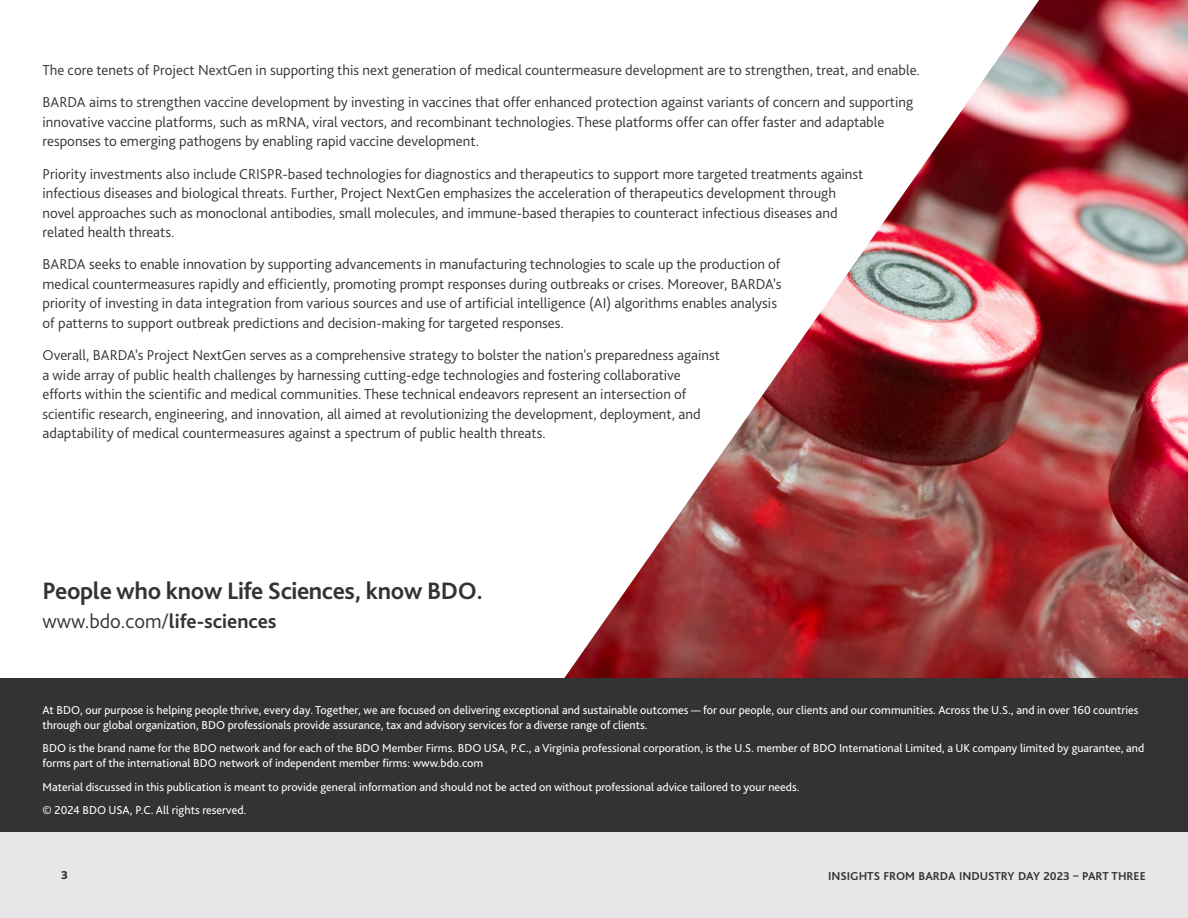
<style>
.page{position:relative;width:1188px;height:918px;background:#fff}
.page>*{position:absolute;margin:0;border:0;box-sizing:border-box;transform-origin:0 0}
.t1{font:700 24.9px "Bliss Pro";letter-spacing:-.015em;color:#333}
.t2{font:700 20.7px "Bliss Pro";color:#333}
.Body_copy{font:300 15px/19.5px "Bliss Pro";color:#333}
.boilerplate_gray{font:12px/15px "Bliss Pro";color:#fff}
.t3{font:700 12px "Bliss Pro";color:#333}
.t4{font:800 12px "Bliss Pro";color:#333}
.s1{font-weight:300}
</style>
<div class="page">
<img style="left:564px;top:0;width:624px;height:678px">
<div style="left:0;top:678px;width:1188px;height:240px;background:#333"></div>
<div style="left:0;top:833px;width:1188px;height:85px;background:#e7e7e7"></div>
<p class="Body_copy" style="left:43px;top:60px;width:879px">The core tenets of Project NextGen in supporting this next generation of medical countermeasure development are to strengthen, treat, and enable.</p>
<p class="Body_copy" style="left:43px;top:92px;width:872px">BARDA aims to strengthen vaccine development by investing in vaccines that offer enhanced protection against variants of concern and supporting innovative vaccine platforms, such as mRNA, viral vectors, and recombinant technologies. These platforms offer can offer faster and adaptable responses to emerging pathogens by enabling rapid vaccine development.</p>
<p class="Body_copy" style="left:43px;top:164px;width:822px">Priority investments also include CRISPR-based technologies for diagnostics and therapeutics to support more targeted treatments against infectious diseases and biological threats. Further, Project NextGen emphasizes the acceleration of therapeutics development through novel approaches such as monoclonal antibodies, small molecules, and immune-based therapies to counteract infectious diseases and related health threats.</p>
<p class="Body_copy" style="left:43px;top:254px;width:741px">BARDA seeks to enable innovation by supporting advancements in manufacturing technologies to scale up the production of medical countermeasures rapidly and efficiently, promoting prompt responses during outbreaks or crises. Moreover, BARDA’s priority of investing in data integration from various sources and use of artificial intelligence (AI) algorithms enables analysis of patterns to support outbreak predictions and decision-making for targeted responses.</p>
<p class="Body_copy" style="left:43px;top:345px;width:679px">Overall, BARDA’s Project NextGen serves as a comprehensive strategy to bolster the nation's preparedness against a wide array of public health challenges by harnessing cutting-edge technologies and fostering collaborative efforts within the scientific and medical communities. These technical endeavors represent an intersection of scientific research, engineering, and innovation, all aimed at revolutionizing the development, deployment, and adaptability of medical countermeasures against a spectrum of public health threats.</p>
<p class="t1" style="left:43px;top:575px;width:442px">People who know Life Sciences, know BDO.</p>
<p class="t2" style="left:43px;top:608px;width:236px"><span class="s1">www.bdo.com/</span>life-sciences</p>
<p class="boilerplate_gray" style="left:43px;top:702px;width:1098px">At BDO, our purpose is helping people thrive, every day. Together, we are focused on delivering exceptional and sustainable outcomes — for our people, our clients and our communities. Across the U.S., and in over 160 countries through our global organization, BDO professionals provide assurance, tax and advisory services for a diverse range of clients.</p>
<p class="boilerplate_gray" style="left:43px;top:741px;width:1103px">BDO is the brand name for the BDO network and for each of the BDO Member Firms. BDO USA, P.C., a Virginia professional corporation, is the U.S. member of BDO International Limited, a UK company limited by guarantee, and forms part of the international BDO network of independent member firms: www.bdo.com</p>
<p class="boilerplate_gray" style="left:43px;top:779px;width:759px">Material discussed in this publication is meant to provide general information and should not be acted on without professional advice tailored to your needs.</p>
<p class="boilerplate_gray" style="left:43px;top:803px;width:205px">© 2024 BDO USA, P.C. All rights reserved.</p>
<p class="t4" style="left:61px;top:868px;width:8px">3</p>
<p class="t3" style="left:828px;top:869px;width:319px">INSIGHTS FROM BARDA INDUSTRY DAY 2023 – PART THREE</p>
</div>
